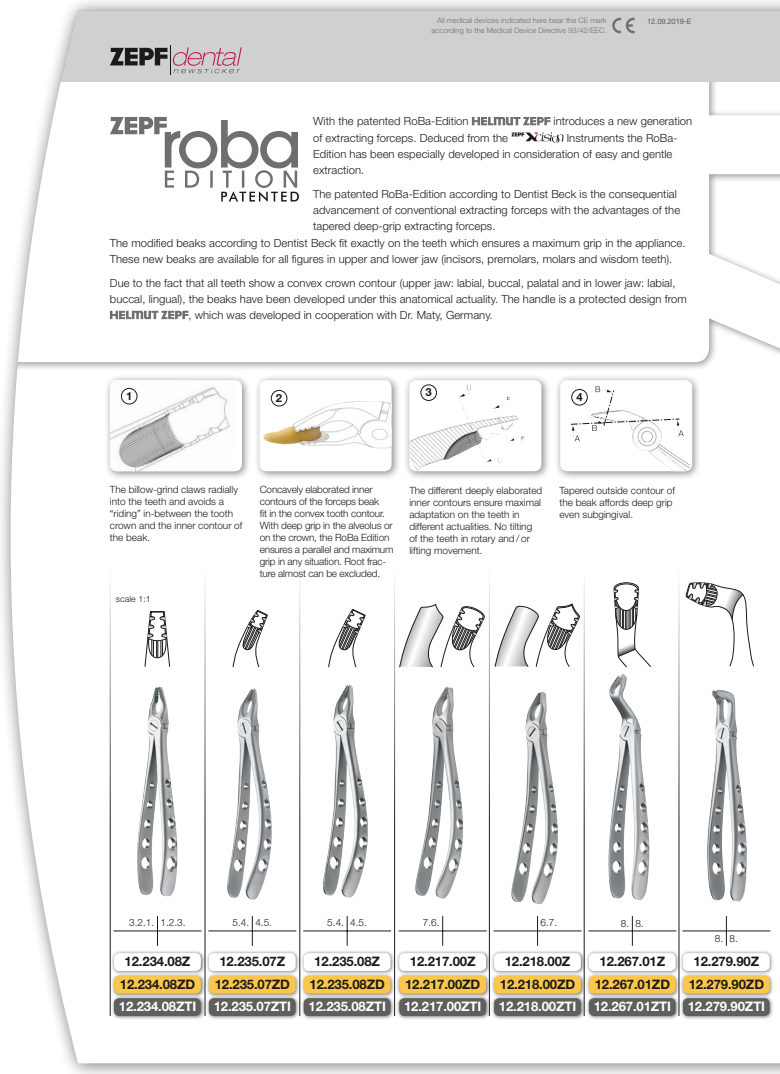
<style>
.page{position:relative;width:780px;height:1074px;background:#fff}
.page>*{position:absolute;margin:0;border:0;box-sizing:border-box;transform-origin:0 0}
.t1{font:700 13.12px/22.5px "Helvetica Neue LT Pro";letter-spacing:-.01em;color:#1a1a18;text-align:center}
.t2{font:700 13.12px "Helvetica Neue LT Pro";letter-spacing:-.01em;color:#fff}
.t3{font:300 11.25px/16.2px "Helvetica Neue LT Pro";letter-spacing:.005em;color:#1a1a18}
.t4{font:700 11.25px "Helvetica Neue LT Pro";color:#1a1a18}
.t5{font:300 10px/12px "Helvetica Neue LT Pro";color:#1a1a18}
.t6{font:300 8.75px "Helvetica Neue LT Pro";letter-spacing:.01em;color:#1a1a18}
.t7{font:300 7.5px/10px "Helvetica Neue LT Pro";letter-spacing:.005em;color:#6f6f6e;text-align:right}
.t8{font:7.5px "Helvetica Neue LT Pro";letter-spacing:-.01em;color:#6f6f6e}
</style>
<div class="page">
<div style="left:0;top:0;width:780px;height:1074px;background:#1a1a18;opacity:.6"></div>
<p class="t7" style="left:431px;top:15px;width:177px">All medical devices indicated here bear the CE mark according to the Medical Device Directive 93/42/EEC.</p>
<p class="t8" style="left:647px;top:17px;width:46px">12.09.2019-E</p>
<p class="t3" style="left:313px;top:113px;width:157px">With the patented RoBa-Edition</p>
<p class="t3" style="left:553px;top:113px;width:140px">introduces a new generation</p>
<p class="t3" style="left:313px;top:129px;width:196px">of extracting forceps. Deduced from the</p>
<p class="t3" style="left:313px;top:129px;width:366px;text-indent:253px">Instruments the RoBa-<br>Edition has been especially developed in consideration of easy and gentle extraction.</p>
<p class="t3" style="left:313px;top:185px;width:365px">The patented RoBa-Edition according to Dentist Beck is the consequential</p>
<p class="t3" style="left:313px;top:202px;width:368px">advancement of conventional extracting forceps with the advantages of the</p>
<p class="t3" style="left:313px;top:218px;width:184px">tapered deep-grip extracting forceps.</p>
<p class="t3" style="left:110px;top:234px;width:577px">The modified beaks according to Dentist Beck fit exactly on the teeth which ensures a maximum grip in the appliance.</p>
<p class="t3" style="left:110px;top:250px;width:564px">These new beaks are available for all figures in upper and lower jaw (incisors, premolars, molars and wisdom teeth).</p>
<p class="t3" style="left:110px;top:274px;width:567px">Due to the fact that all teeth show a convex crown contour (upper jaw: labial, buccal, palatal and in lower jaw: labial,</p>
<p class="t3" style="left:110px;top:290px;width:578px">buccal, lingual), the beaks have been developed under this anatomical actuality. The handle is a protected design from</p>
<p class="t3" style="left:188px;top:307px;width:306px">, which was developed in cooperation with Dr. Maty, Germany.</p>
<p class="t4" style="left:126px;top:389px;width:8px">1</p>
<p class="t4" style="left:276px;top:391px;width:8px">2</p>
<p class="t4" style="left:425px;top:385px;width:8px">3</p>
<p class="t4" style="left:576px;top:390px;width:8px">4</p>
<p class="t5" style="left:110px;top:483px;width:134px">The billow-grind claws radially into the teeth and avoids a “riding” in-between the tooth crown and the inner contour of the beak.</p>
<p class="t5" style="left:260px;top:483px;width:135px">Concavely elaborated inner contours of the forceps beak<br>fit in the convex tooth contour.<br>With deep grip in the alveolus or on the crown, the RoBa Edition ensures a parallel and maximum grip in any situation. Root frac&shy;ture almost can be excluded.</p>
<p class="t5" style="left:409px;top:484px;width:134px">The different deeply elaborated inner contours ensure maximal adaptation on the teeth in different actualities. No tilting of the teeth in rotary and / or lifting movement.</p>
<p class="t5" style="left:559px;top:484px;width:117px">Tapered outside contour of the beak affords deep grip even subgingival.</p>
<p class="t6" style="left:116px;top:593px;width:36px">scale 1:1</p>
<p class="t5" style="left:129px;top:916px;width:58px">3.2.1. 1.2.3.</p>
<p class="t5" style="left:255px;top:916px;width:18px">4.5.</p>
<p class="t5" style="left:327px;top:916px;width:18px">5.4.</p>
<p class="t5" style="left:423px;top:916px;width:18px">7.6.</p>
<p class="t5" style="left:540px;top:916px;width:18px">6.7.</p>
<p class="t5" style="left:635px;top:917px;width:10px">8.</p>
<p class="t5" style="left:232px;top:916px;width:18px">5.4.</p>
<p class="t5" style="left:350px;top:916px;width:18px">4.5.</p>
<p class="t5" style="left:620px;top:917px;width:10px">8.</p>
<p class="t1" style="left:120px;top:950px;width:77px">12.234.08Z<br>12.234.08ZD</p>
<p class="t2" style="left:119px;top:998px;width:79px">12.234.08ZTI</p>
<p class="t1" style="left:215px;top:950px;width:77px">12.235.07Z<br>12.235.07ZD</p>
<p class="t2" style="left:214px;top:998px;width:79px">12.235.07ZTI</p>
<p class="t1" style="left:309px;top:950px;width:77px">12.235.08Z<br>12.235.08ZD</p>
<p class="t2" style="left:308px;top:998px;width:79px">12.235.08ZTI</p>
<p class="t1" style="left:405px;top:950px;width:77px">12.217.00Z<br>12.217.00ZD</p>
<p class="t2" style="left:404px;top:998px;width:79px">12.217.00ZTI</p>
<p class="t1" style="left:500px;top:950px;width:77px">12.218.00Z<br>12.218.00ZD</p>
<p class="t2" style="left:499px;top:998px;width:79px">12.218.00ZTI</p>
<p class="t1" style="left:594px;top:950px;width:77px">12.267.01Z<br>12.267.01ZD</p>
<p class="t2" style="left:593px;top:998px;width:79px">12.267.01ZTI</p>
<p class="t5" style="left:714px;top:932px;width:10px">8.</p>
<p class="t5" style="left:729px;top:932px;width:10px">8.</p>
<p class="t1" style="left:688px;top:950px;width:77px">12.279.90Z<br>12.279.90ZD</p>
<p class="t2" style="left:687px;top:998px;width:79px">12.279.90ZTI</p>
</div>
